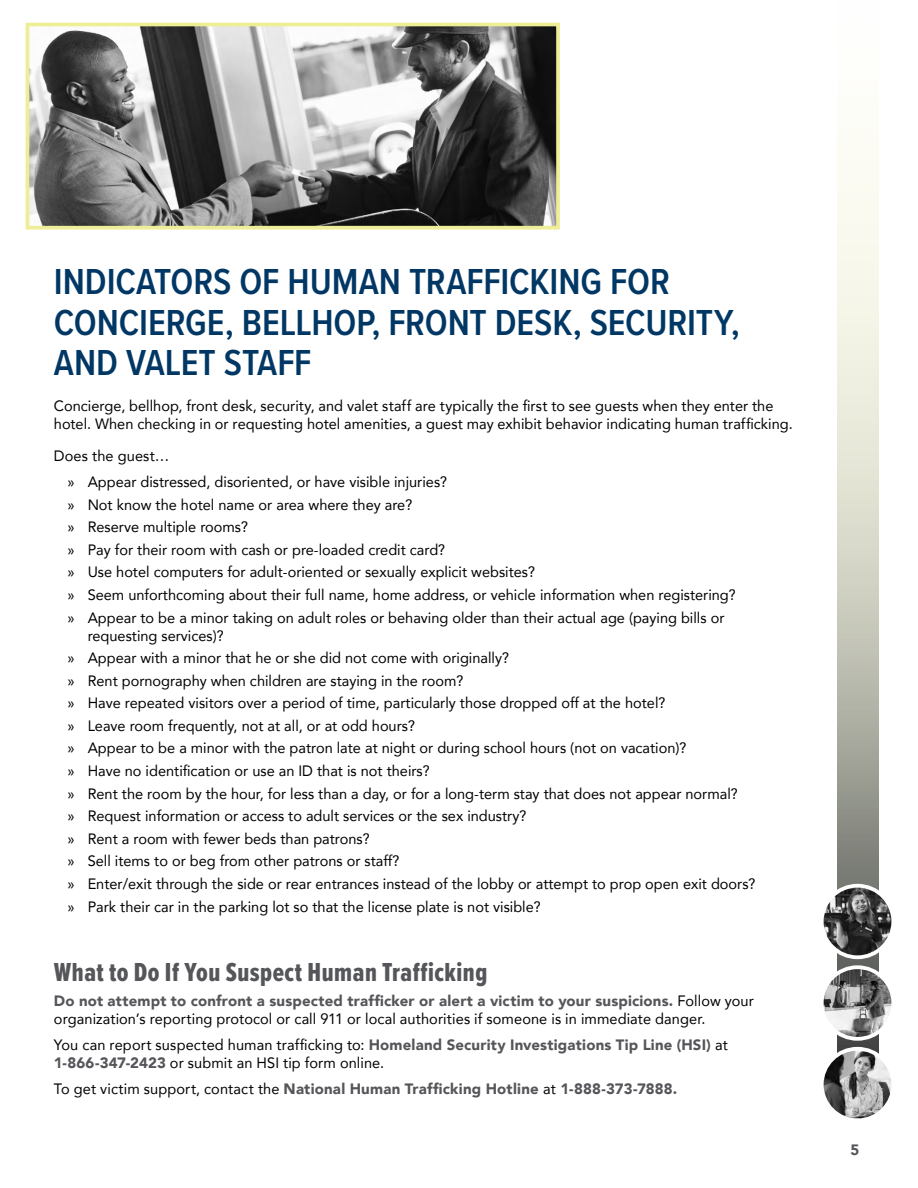
<style>
.page{position:relative;width:918px;height:1188px;background:#fff}
.page>*{position:absolute;margin:0;border:0;box-sizing:border-box;transform-origin:0 0}
.t1{font:600 37.5px/40.5px "Proxima Nova Cond";color:#003764}
.t2{font:27px "Proxima Nova Ex Cn Extrabld";letter-spacing:.02em;color:#55565a}
.Paragraph{font:15px/18px "Avenir";color:#000}
.Paragraph-2{font:900 15px "Avenir";letter-spacing:.015em;color:#55565a}
.s1{font-weight:900;color:#55565a}
.s2{font-weight:400;color:#000}
</style>
<div class="page">
<img style="left:31px;top:28px;width:524px;height:197px">
<div style="left:26px;top:23px;width:534px;height:207px;border:4px solid #eeee97"></div>
<svg style="left:837px;top:154px;width:41px;height:899px;background:#cccdc1"></svg>
<img style="left:822px;top:967px;width:71px;height:72px;border-radius:36px">
<div style="left:820px;top:965px;width:75px;height:76px;border:4px solid #fff;border-radius:50%"></div>
<img style="left:822px;top:886px;width:71px;height:71px;border-radius:36px">
<div style="left:820px;top:884px;width:75px;height:75px;border:4px solid #fff;border-radius:50%"></div>
<img style="left:822px;top:1049px;width:71px;height:71px;border-radius:35px">
<div style="left:820px;top:1047px;width:75px;height:75px;border:4px solid #fff;border-radius:50%"></div>
<h2 class="t1" style="left:54px;top:262px;width:687px">INDICATORS OF HUMAN TRAFFICKING FOR<br>CONCIERGE, BELLHOP, FRONT DESK, SECURITY,<br>AND VALET STAFF</h2>
<p class="Paragraph" style="left:54px;top:397px;width:740px">Concierge, bellhop, front desk, security, and valet staff are typically the first to see guests when they enter the hotel. When checking in or requesting hotel amenities, a guest may exhibit behavior indicating human trafficking.</p>
<p class="Paragraph" style="left:54px;top:446px;width:117px">Does the guest…</p>
<p class="Paragraph" style="left:67px;top:472px;width:381px">» Appear distressed, disoriented, or have visible injuries?</p>
<p class="Paragraph" style="left:67px;top:495px;width:346px">» Not know the hotel name or area where they are?</p>
<p class="Paragraph" style="left:67px;top:518px;width:182px">» Reserve multiple rooms?</p>
<p class="Paragraph" style="left:67px;top:540px;width:379px">» Pay for their room with cash or pre-loaded credit card?</p>
<p class="Paragraph" style="left:67px;top:563px;width:469px">» Use hotel computers for adult-oriented or sexually explicit websites?</p>
<p class="Paragraph" style="left:67px;top:585px;width:670px">» Seem unforthcoming about their full name, home address, or vehicle information when registering?</p>
<p class="Paragraph" style="left:88px;top:608px;width:638px;text-indent:-20px">» Appear to be a minor taking on adult roles or behaving older than their actual age (paying bills or requesting services)?</p>
<p class="Paragraph" style="left:67px;top:648px;width:443px">» Appear with a minor that he or she did not come with originally?</p>
<p class="Paragraph" style="left:67px;top:671px;width:398px">» Rent pornography when children are staying in the room?</p>
<p class="Paragraph" style="left:67px;top:694px;width:600px">» Have repeated visitors over a period of time, particularly those dropped off at the hotel?</p>
<p class="Paragraph" style="left:67px;top:716px;width:349px">» Leave room frequently, not at all, or at odd hours?</p>
<p class="Paragraph" style="left:67px;top:739px;width:621px">» Appear to be a minor with the patron late at night or during school hours (not on vacation)?</p>
<p class="Paragraph" style="left:67px;top:761px;width:364px">» Have no identification or use an ID that is not theirs?</p>
<p class="Paragraph" style="left:67px;top:784px;width:672px">» Rent the room by the hour, for less than a day, or for a long-term stay that does not appear normal?</p>
<p class="Paragraph" style="left:67px;top:807px;width:460px">» Request information or access to adult services or the sex industry?</p>
<p class="Paragraph" style="left:67px;top:829px;width:304px">» Rent a room with fewer beds than patrons?</p>
<p class="Paragraph" style="left:67px;top:852px;width:334px">» Sell items to or beg from other patrons or staff?</p>
<p class="Paragraph" style="left:67px;top:874px;width:690px">» Enter/exit through the side or rear entrances instead of the lobby or attempt to prop open exit doors?</p>
<p class="Paragraph" style="left:67px;top:897px;width:475px">» Park their car in the parking lot so that the license plate is not visible?</p>
<h3 class="t2" style="left:54px;top:953px;width:435px">What to Do If You Suspect Human Trafficking</h3>
<p class="Paragraph" style="left:54px;top:992px;width:701px"><span class="s1">Do not attempt to confront a suspected trafficker or alert a victim to your suspicions.</span> Follow your organization’s reporting protocol or call 911 or local authorities if someone is in immediate danger.</p>
<p class="Paragraph" style="left:54px;top:1036px;width:676px">You can report suspected human trafficking to: <span class="s1">Homeland Security Investigations Tip Line (HSI)</span> at<br><span class="s1">1-866-347-2423</span> or submit an HSI tip form online.</p>
<p class="Paragraph-2" style="left:54px;top:1076px;width:625px"><span class="s2">To get victim support, contact the</span> National Human Trafficking Hotline <span class="s2">at</span> 1-888-373-7888.</p>
<p class="Paragraph-2" style="left:850px;top:1137px;width:10px">5</p>
</div>
